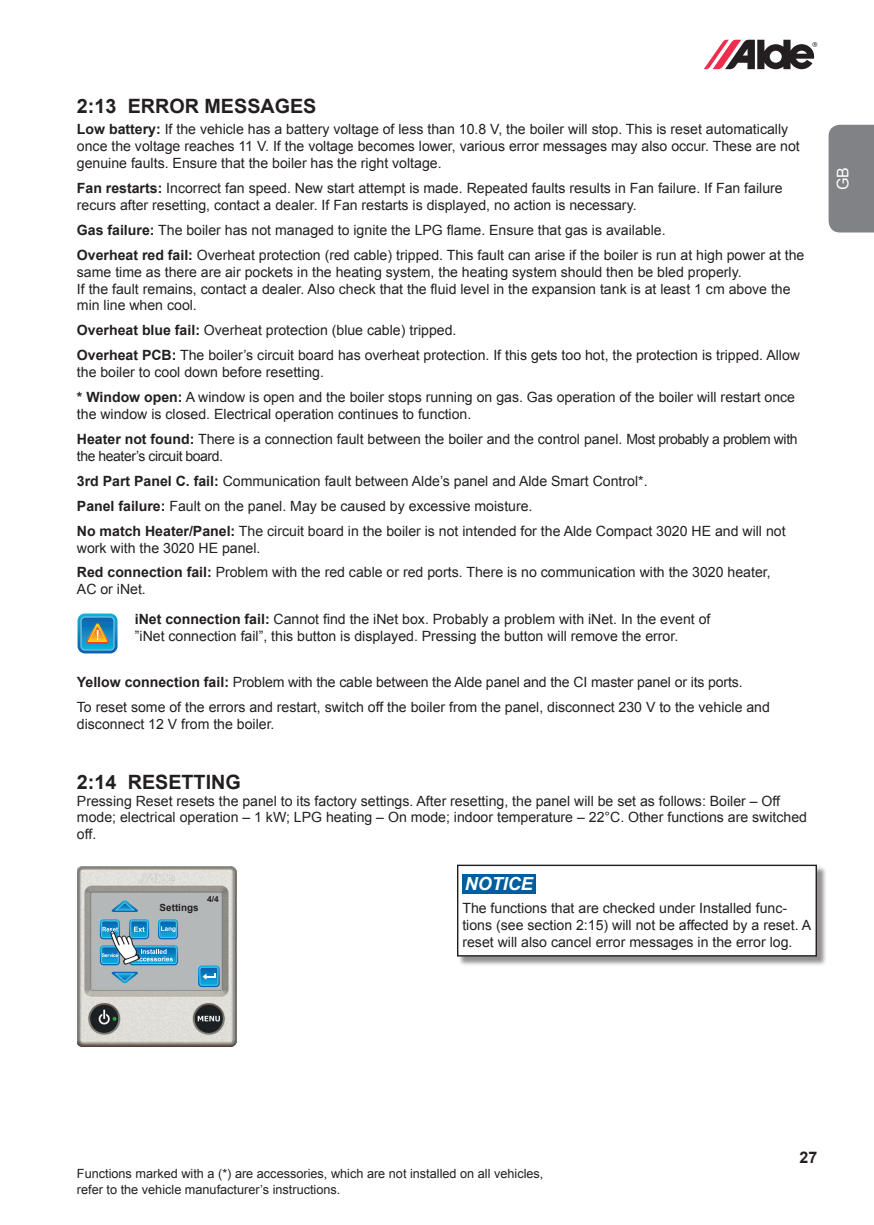
<style>
.page{position:relative;width:874px;height:1225px;background:#fff}
.page>*{position:absolute;margin:0;border:0;box-sizing:border-box;transform-origin:0 0}
.t1{font:700 19.8px "Arial";color:#231f20}
.t2{font:italic 700 18px "Arial";color:#fff}
.t3{font:700 16px "Arial";color:#231f20}
.t4{font:16px "Arial";color:#fff}
.t5{font:14px/17px "Arial";color:#231f20}
.t6{font:12.6px/15.2px "Arial";color:#231f20}
.t7{font:700 9.8px "Arial";color:#231f20}
.t8{font:700 8.4px "Arial";color:#231f20}
.s1{font-weight:700}
</style>
<div class="page">
<svg style="left:704px;top:40px;width:112px;height:29px"></svg>
<div style="left:828px;top:125px;width:45px;height:107px;background:#808285"></div>
<img style="left:77px;top:866px;width:160px;height:180px">
<img style="left:198px;top:965px;width:22px;height:22px">
<img style="left:200px;top:967px;width:18px;height:18px">
<div style="left:200px;top:967px;width:18px;height:18px;border:1px solid #64bfe0;border-radius:2px"></div>
<svg style="left:202px;top:972px;width:13px;height:7px"></svg>
<img style="left:100px;top:919px;width:20px;height:20px">
<img style="left:103px;top:921px;width:15px;height:5px">
<div style="left:101px;top:921px;width:17px;height:16px;border:1px solid #64bfe0;border-radius:2px"></div>
<img style="left:129px;top:919px;width:20px;height:7px">
<img style="left:131px;top:921px;width:16px;height:5px">
<div style="left:131px;top:921px;width:16px;height:16px;border:1px solid #64bfe0;border-radius:2px"></div>
<img style="left:158px;top:919px;width:20px;height:20px">
<img style="left:161px;top:921px;width:15px;height:16px">
<div style="left:159px;top:921px;width:17px;height:16px;border:1px solid #64bfe0;border-radius:2px"></div>
<img style="left:112px;top:900px;width:26px;height:12px">
<svg style="left:115px;top:902px;width:19px;height:8px"></svg>
<img style="left:112px;top:971px;width:26px;height:12px">
<svg style="left:115px;top:973px;width:19px;height:8px"></svg>
<img style="left:175px;top:945px;width:3px;height:20px">
<div style="left:130px;top:946px;width:46px;height:17px;border:1px solid #64bfe0;border-radius:2px"></div>
<img style="left:100px;top:945px;width:2px;height:20px">
<div style="left:101px;top:946px;width:17px;height:17px;border:1px solid #64bfe0;border-radius:2px"></div>
<svg style="left:102px;top:926px;width:73px;height:39px;background:#65a8c7"></svg>
<div style="left:458px;top:866px;width:368px;height:100px;background:#231f20;opacity:.5"></div>
<div style="left:457px;top:865px;width:358px;height:91px;background:#fff"></div>
<div style="left:462px;top:874px;width:74px;height:20px;background:#005e9e"></div>
<div style="left:457px;top:864px;width:359px;height:92px;border:1px solid #231f20"></div>
<img style="left:77px;top:613px;width:40px;height:40px">
<img style="left:81px;top:618px;width:33px;height:32px">
<div style="left:80px;top:616px;width:35px;height:34px;border:1px solid #64bfe0;border-radius:4px"></div>
<img style="left:86px;top:623px;width:23px;height:20px">
<svg style="left:88px;top:625px;width:19px;height:17px"></svg>
<h1 class="t1" style="left:77px;top:93px;width:241px">2:13 ERROR MESSAGES</h1>
<p class="t5" style="left:77px;top:121px;width:724px"><span class="s1">Low battery:</span> If the vehicle has a battery voltage of less than 10.8 V, the boiler will stop. This is reset automatically once the voltage reaches 11 V. If the voltage becomes lower, various error messages may also occur. These are not genuine faults. Ensure that the boiler has the right voltage.</p>
<p class="t5" style="left:77px;top:180px;width:707px"><span class="s1">Fan restarts:</span> Incorrect fan speed. New start attempt is made. Repeated faults results in Fan failure. If Fan failure recurs after resetting, contact a dealer. If Fan restarts is displayed, no action is necessary.</p>
<p class="t5" style="left:77px;top:217px;width:728px;line-height:25px"><span class="s1">Gas failure:</span> The boiler has not managed to ignite the LPG flame. Ensure that gas is available.<br><span class="s1">Overheat red fail:</span> Overheat protection (red cable) tripped. This fault can arise if the boiler is run at high power at the</p>
<p class="t5" style="left:77px;top:263px;width:714px">same time as there are air pockets in the heating system, the heating system should then be bled properly.<br>If the fault remains, contact a dealer. Also check that the fluid level in the expansion tank is at least 1 cm above the min line when cool.</p>
<p class="t5" style="left:77px;top:318px;width:724px;line-height:25px"><span class="s1">Overheat blue fail:</span> Overheat protection (blue cable) tripped.<br><span class="s1">Overheat PCB:</span> The boiler’s circuit board has overheat protection. If this gets too hot, the protection is tripped. Allow</p>
<p class="t5" style="left:77px;top:360px;width:719px;line-height:25px">the boiler to cool down before resetting.<br><span class="s1">* Window open:</span> A window is open and the boiler stops running on gas. Gas operation of the boiler will restart once</p>
<p class="t5" style="left:77px;top:402px;width:721px;line-height:25px">the window is closed. Electrical operation continues to function.<br><span class="s1">Heater not found:</span> There is a connection fault between the boiler and the control panel. Most probably a problem with</p>
<p class="t5" style="left:77px;top:443px;width:709px;line-height:25px">the heater’s circuit board.<br><span class="s1">3rd Part Panel C. fail:</span> Communication fault between Alde’s panel and Alde Smart Control*.<br><span class="s1">Panel failure:</span> Fault on the panel. May be caused by excessive moisture.<br><span class="s1">No match Heater/Panel:</span> The circuit board in the boiler is not intended for the Alde Compact 3020 HE and will not</p>
<p class="t5" style="left:77px;top:535px;width:695px;line-height:25px">work with the 3020 HE panel.<br><span class="s1">Red connection fail:</span> Problem with the red cable or red ports. There is no communication with the 3020 heater,</p>
<p class="t5" style="left:77px;top:581px;width:70px">AC or iNet.</p>
<p class="t5" style="left:135px;top:610px;width:577px"><span class="s1">iNet connection fail:</span> Cannot find the iNet box. Probably a problem with iNet. In the event of ”iNet connection fail”, this button is displayed. Pressing the button will remove the error.</p>
<p class="t5" style="left:77px;top:669px;width:694px;line-height:25px"><span class="s1">Yellow connection fail:</span> Problem with the cable between the Alde panel and the CI master panel or its ports.<br>To reset some of the errors and restart, switch off the boiler from the panel, disconnect 230 V to the vehicle and</p>
<p class="t5" style="left:77px;top:715px;width:199px">disconnect 12 V from the boiler.</p>
<h1 class="t1" style="left:77px;top:768px;width:165px">2:14 RESETTING</h1>
<p class="t5" style="left:77px;top:792px;width:731px">Pressing Reset resets the panel to its factory settings. After resetting, the panel will be set as follows: Boiler – Off mode; electrical operation – 1 kW; LPG heating – On mode; indoor temperature – 22°C. Other functions are switched off.</p>
<p class="t7" style="left:159px;top:900px;width:40px">Settings</p>
<p class="t8" style="left:207px;top:893px;width:13px">4/4</p>
<p class="t2" style="left:464px;top:872px;width:70px">NOTICE</p>
<p class="t5" style="left:462px;top:900px;width:350px">The functions that are checked under Installed func&shy;tions (see section 2:15) will not be affected by a reset. A reset will also cancel error messages in the error log.</p>
<p class="t4" style="left:832px;top:190px;width:25px;rotate:-90deg">GB</p>
<p class="t6" style="left:77px;top:1166px;width:468px">Functions marked with a (*) are accessories, which are not installed on all vehicles, refer to the vehicle manufacturer’s instructions.</p>
<p class="t3" style="left:799px;top:1146px;width:19px">27</p>
</div>
